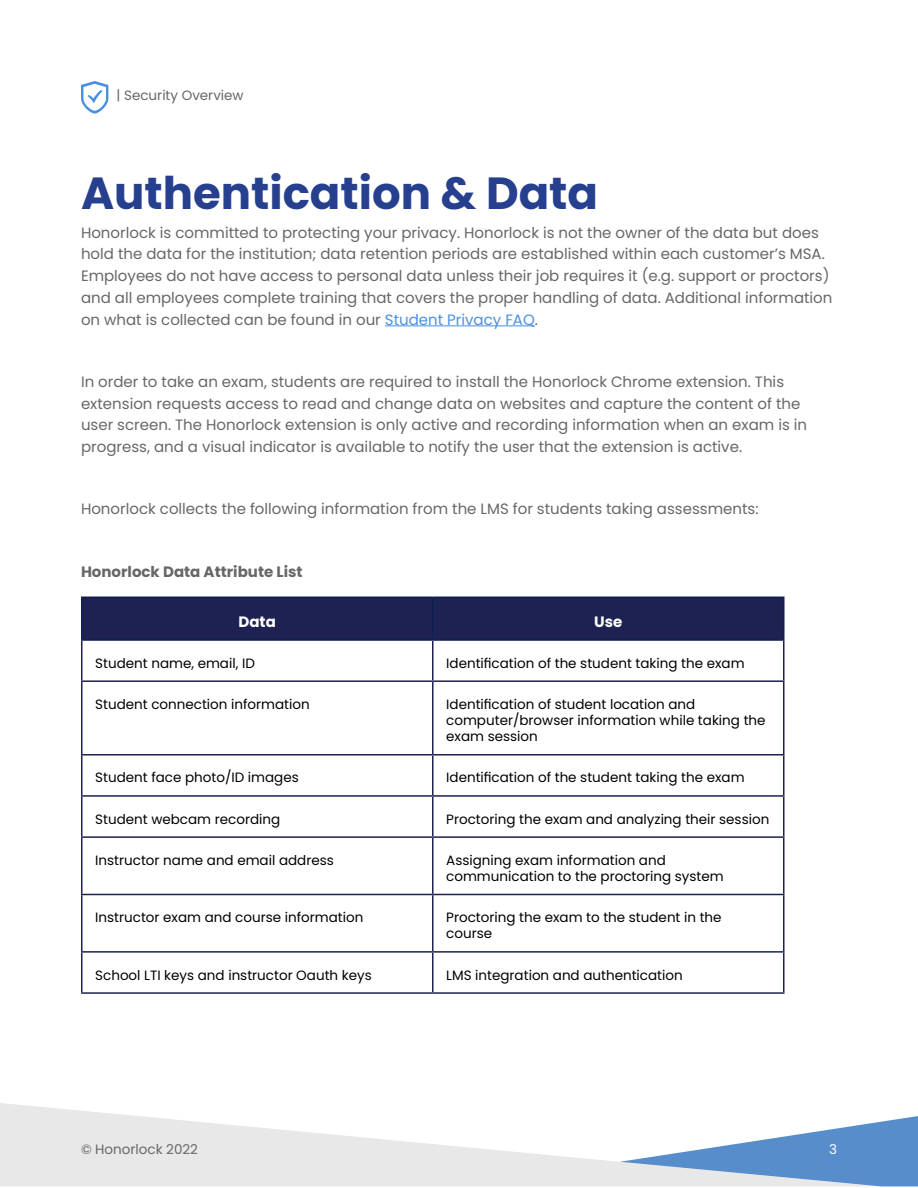
<style>
.page{position:relative;width:918px;height:1188px;background:#fff}
.page>*{position:absolute;margin:0;border:0;box-sizing:border-box;transform-origin:0 0}
.t1{font:700 45px "Poppins";color:#263f8e}
.t2{font:15px/21.8px "Poppins";color:#666767}
.t3{font:700 15px "Poppins";color:#666767}
.t4{font:700 15px "Poppins";color:#fff}
.t5{font:13.5px/16.2px "Poppins";color:#000}
.t6{font:13.5px "Poppins";color:#666767}
.t7{font:13.5px "Poppins";color:#fff}
.s1{color:#4a90e2}
</style>
<div class="page">
<div style="left:880px;top:1116px;width:38px;height:70px;background:#568dca"></div>
<svg style="left:0;top:1103px;width:880px;height:83px;fill:#e8e8e8"></svg>
<svg style="left:81px;top:81px;width:27px;height:32px"></svg>
<hr style="left:385px;top:325px;width:150px;height:1px;background:#4a90e2">
<div style="left:82px;top:598px;width:701px;height:41px;background:#1e2252"></div>
<svg style="left:82px;top:641px;width:701px;height:351px"></svg>
<hr style="left:81px;top:597px;width:352px;height:1px;background:#0f1f54">
<hr style="left:81px;top:598px;width:1px;height:41px;background:#0f1f54">
<hr style="left:433px;top:597px;width:351px;height:1px;background:#0f1f54">
<hr style="left:432px;top:598px;width:2px;height:41px;background:#0f1f54">
<hr style="left:783px;top:598px;width:1px;height:41px;background:#0f1f54">
<hr style="left:81px;top:639px;width:352px;height:2px;background:#0f1f54">
<hr style="left:433px;top:639px;width:351px;height:2px;background:#0f1f54">
<hr style="left:81px;top:641px;width:1px;height:39px;background:#1e2151">
<hr style="left:432px;top:641px;width:2px;height:39px;background:#1e2151">
<hr style="left:783px;top:641px;width:1px;height:39px;background:#1e2151">
<hr style="left:81px;top:680px;width:352px;height:2px;background:#1e2151">
<hr style="left:81px;top:682px;width:1px;height:72px;background:#1e2151">
<hr style="left:433px;top:680px;width:351px;height:2px;background:#1e2151">
<hr style="left:432px;top:682px;width:2px;height:72px;background:#1e2151">
<hr style="left:783px;top:682px;width:1px;height:72px;background:#1e2151">
<hr style="left:81px;top:754px;width:352px;height:2px;background:#1e2151">
<hr style="left:81px;top:756px;width:1px;height:39px;background:#1e2151">
<hr style="left:433px;top:754px;width:351px;height:2px;background:#1e2151">
<hr style="left:432px;top:756px;width:2px;height:39px;background:#1e2151">
<hr style="left:783px;top:756px;width:1px;height:39px;background:#1e2151">
<hr style="left:81px;top:795px;width:352px;height:2px;background:#1e2151">
<hr style="left:81px;top:797px;width:1px;height:39px;background:#1e2151">
<hr style="left:433px;top:795px;width:351px;height:2px;background:#1e2151">
<hr style="left:432px;top:797px;width:2px;height:39px;background:#1e2151">
<hr style="left:783px;top:797px;width:1px;height:39px;background:#1e2151">
<hr style="left:81px;top:836px;width:352px;height:2px;background:#1e2151">
<hr style="left:81px;top:838px;width:1px;height:56px;background:#1e2151">
<hr style="left:433px;top:836px;width:351px;height:2px;background:#1e2151">
<hr style="left:432px;top:838px;width:2px;height:56px;background:#1e2151">
<hr style="left:783px;top:838px;width:1px;height:56px;background:#1e2151">
<hr style="left:81px;top:894px;width:352px;height:1px;background:#1e2151">
<hr style="left:81px;top:895px;width:1px;height:56px;background:#1e2151">
<hr style="left:433px;top:894px;width:351px;height:1px;background:#1e2151">
<hr style="left:432px;top:895px;width:2px;height:56px;background:#1e2151">
<hr style="left:783px;top:895px;width:1px;height:56px;background:#1e2151">
<hr style="left:81px;top:951px;width:352px;height:2px;background:#1e2151">
<hr style="left:81px;top:953px;width:1px;height:39px;background:#1e2151">
<hr style="left:433px;top:951px;width:351px;height:2px;background:#1e2151">
<hr style="left:432px;top:953px;width:2px;height:39px;background:#1e2151">
<hr style="left:783px;top:953px;width:1px;height:39px;background:#1e2151">
<hr style="left:81px;top:992px;width:352px;height:2px;background:#1e2151">
<hr style="left:433px;top:992px;width:351px;height:2px;background:#1e2151">
<p class="t6" style="left:117px;top:88px;width:129px">| Security Overview</p>
<h1 class="t1" style="left:81px;top:167px;width:519px">Authentication &amp; Data</h1>
<p class="t2" style="left:81px;top:222px;width:753px">Honorlock is committed to protecting your privacy. Honorlock is not the owner of the data but does hold the data for the institution; data retention periods are established within each customer’s MSA.<br>Employees do not have access to personal data unless their job requires it (e.g. support or proctors) and all employees complete training that covers the proper handling of data. Additional information on what is collected can be found in our <span class="s1">Student Privacy FAQ</span>.</p>
<p class="t2" style="left:81px;top:371px;width:728px">In order to take an exam, students are required to install the Honorlock Chrome extension. This extension requests access to read and change data on websites and capture the content of the user screen. The Honorlock extension is only active and recording information when an exam is in progress, and a visual indicator is available to notify the user that the extension is active.</p>
<p class="t2" style="left:81px;top:498px;width:679px">Honorlock collects the following information from the LMS for students taking assessments:</p>
<p class="t3" style="left:81px;top:563px;width:223px">Honorlock Data Attribute List</p>
<p class="t4" style="left:239px;top:613px;width:39px">Data</p>
<p class="t4" style="left:594px;top:613px;width:30px">Use</p>
<p class="t5" style="left:95px;top:655px;width:161px">Student name, email, ID</p>
<p class="t5" style="left:446px;top:655px;width:300px">Identification of the student taking the exam</p>
<p class="t5" style="left:95px;top:696px;width:216px">Student connection information</p>
<p class="t5" style="left:446px;top:696px;width:321px">Identification of student location and computer/browser information while taking the exam session</p>
<p class="t5" style="left:95px;top:770px;width:205px">Student face photo/ID images</p>
<p class="t5" style="left:446px;top:770px;width:300px">Identification of the student taking the exam</p>
<p class="t5" style="left:95px;top:811px;width:187px">Student webcam recording</p>
<p class="t5" style="left:446px;top:811px;width:325px">Proctoring the exam and analyzing their session</p>
<p class="t5" style="left:95px;top:852px;width:240px">Instructor name and email address</p>
<p class="t5" style="left:446px;top:852px;width:279px">Assigning exam information and communication to the proctoring system</p>
<p class="t5" style="left:95px;top:909px;width:270px">Instructor exam and course information</p>
<p class="t5" style="left:446px;top:909px;width:277px">Proctoring the exam to the student in the course</p>
<p class="t5" style="left:95px;top:967px;width:278px">School LTI keys and instructor Oauth keys</p>
<p class="t5" style="left:446px;top:967px;width:238px">LMS integration and authentication</p>
<p class="t6" style="left:81px;top:1142px;width:119px">© Honorlock 2022</p>
<p class="t7" style="left:829px;top:1142px;width:9px">3</p>
</div>
